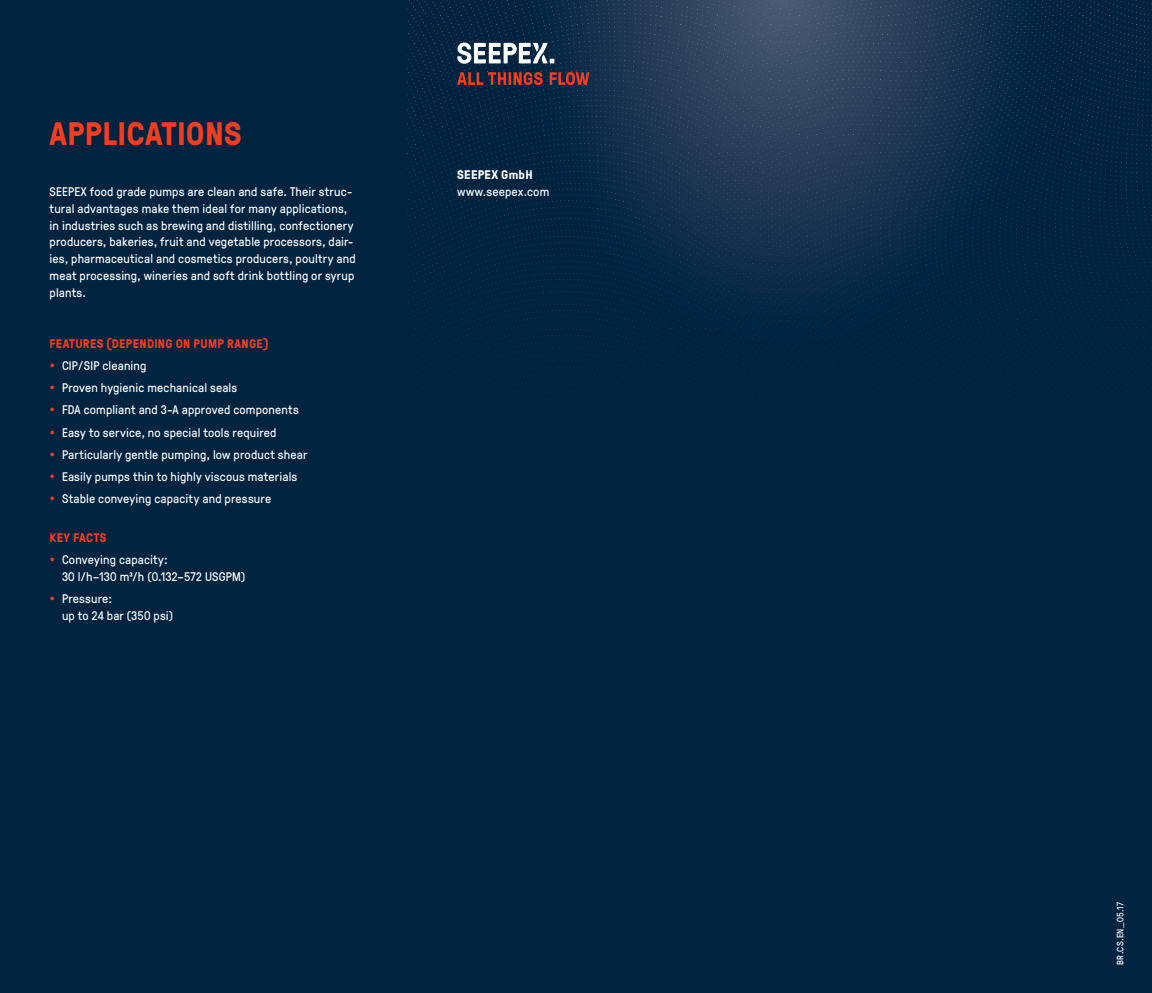
<style>
.page{position:relative;width:1152px;height:993px;background:#fff}
.page>*{position:absolute;margin:0;border:0;box-sizing:border-box;transform-origin:0 0}
.Headline_S_26pt{font:700 32.5px "GT Pressura";letter-spacing:.01em;color:#ef3e22}
.Copytext_10pt{font:12.5px/16.9px "GT Pressura";letter-spacing:.015em;color:#fff}
.Copytext_Headline_10{font:700 12.5px "GT Pressura";letter-spacing:.025em;color:#ef3e22}
.t1{font:700 12.5px "GT Pressura";letter-spacing:.025em;color:#fff}
.Marginaltext_7_5pt{font:9.38px "GT Pressura";letter-spacing:.035em;color:#fff}
</style>
<div class="page">
<div style="left:407px;top:0;width:745px;height:992px;background:#002340"></div>
<div style="left:0;top:0;width:407px;height:992px;background:#002340"></div>
<img style="left:407px;top:0;width:745px;height:403px">
<svg style="left:457px;top:43px;width:97px;height:21px"></svg>
<svg style="left:549px;top:72px;width:40px;height:13px"></svg>
<svg style="left:457px;top:72px;width:86px;height:13px"></svg>
<p class="Headline_S_26pt" style="left:50px;top:110px;width:194px">APPLICATIONS</p>
<p class="Copytext_10pt" style="left:50px;top:182px;width:307px">SEEPEX food grade pumps are clean and safe. Their struc&shy;tural advantages make them ideal for many applications, in industries such as brewing and distilling, confectionery producers, bakeries, fruit and vegetable processors, dair&shy;ies, pharmaceutical and cosmetics producers, poultry and meat processing, wineries and soft drink bottling or syrup plants.</p>
<p class="Copytext_Headline_10" style="left:50px;top:334px;width:220px">FEATURES (DEPENDING ON PUMP RANGE)</p>
<p class="Copytext_10pt" style="left:62px;top:356px;width:86px">CIP/SIP cleaning</p>
<p class="Copytext_10pt" style="left:62px;top:378px;width:177px">Proven hygienic mechanical seals</p>
<p class="Copytext_10pt" style="left:62px;top:401px;width:238px">FDA compliant and 3-A approved components</p>
<p class="Copytext_10pt" style="left:62px;top:423px;width:216px">Easy to service, no special tools required</p>
<p class="Copytext_10pt" style="left:62px;top:445px;width:247px">Particularly gentle pumping, low product shear</p>
<p class="Copytext_10pt" style="left:62px;top:467px;width:237px">Easily pumps thin to highly viscous materials</p>
<p class="Copytext_10pt" style="left:62px;top:489px;width:211px">Stable conveying capacity and pressure</p>
<p class="Copytext_Headline_10" style="left:50px;top:528px;width:58px">KEY FACTS</p>
<p class="Copytext_10pt" style="left:62px;top:550px;width:185px">Conveying capacity:<br>30 l/h–130 m3/h (0.132–572 USGPM)</p>
<p class="Copytext_10pt" style="left:62px;top:589px;width:113px">Pressure:<br>up to 24 bar (350 psi)</p>
<p class="t1" style="left:457px;top:165px;width:77px">SEEPEX GmbH</p>
<p class="Copytext_10pt" style="left:457px;top:182px;width:94px">www.seepex.com</p>
<p class="Marginaltext_7_5pt" style="left:1113px;top:964px;width:64px;rotate:-90deg">BR.CS.EN_05.17</p>
</div>
